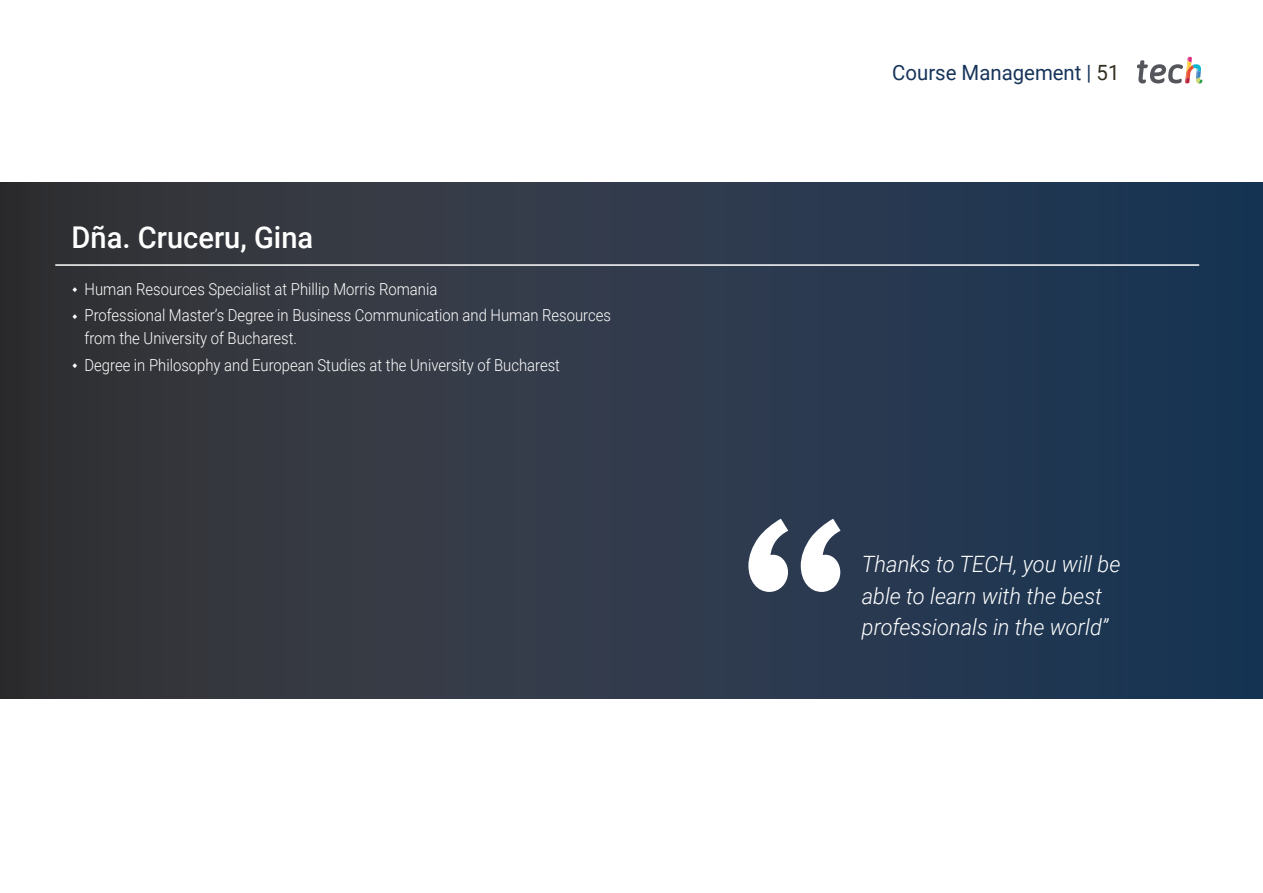
<style>
.page{position:relative;width:1263px;height:893px;background:#fff}
.page>*{position:absolute;margin:0;border:0;box-sizing:border-box;transform-origin:0 0}
.t1{font:500 30px "Roboto";color:#fff}
.t2{font:italic 300 22.5px/31.5px "Roboto";color:#fff}
.t3{font:21px "Roboto";color:#17355b}
.t4{font:300 16.5px/26.7px "Roboto";color:#fff;scale:.9 1}
.s1{color:#312e20}
</style>
<div class="page">
<div style="left:0;top:182px;width:1263px;height:516px;background:linear-gradient(to right,#3a3638,#1d3959)"></div>
<svg style="left:1137px;top:57px;width:65px;height:27px"></svg>
<svg style="left:748px;top:519px;width:92px;height:73px"></svg>
<hr style="left:55px;top:264px;width:1144px;height:2px;background:#fff">
<svg style="left:73px;top:287px;width:4px;height:5px"></svg>
<svg style="left:73px;top:314px;width:4px;height:5px"></svg>
<svg style="left:73px;top:363px;width:4px;height:5px"></svg>
<h1 class="t1" style="left:71px;top:216px;width:243px">Dña. Cruceru, Gina</h1>
<p class="t4" style="left:85px;top:275px;width:586px">Human Resources Specialist at Phillip Morris Romania<br>Professional Master’s Degree in Business Communication and Human Resources</p>
<p class="t4" style="left:85px;top:324px;width:530px">from the University of Bucharest.<br>Degree in Philosophy and European Studies at the University of Bucharest</p>
<p class="t3" style="left:892px;top:57px;width:229px">Course Management | <span class="s1">51</span></p>
<h2 class="t2" style="left:862px;top:548px;width:260px">Thanks to TECH, you will be able to learn with the best professionals in the world”</h2>
</div>
